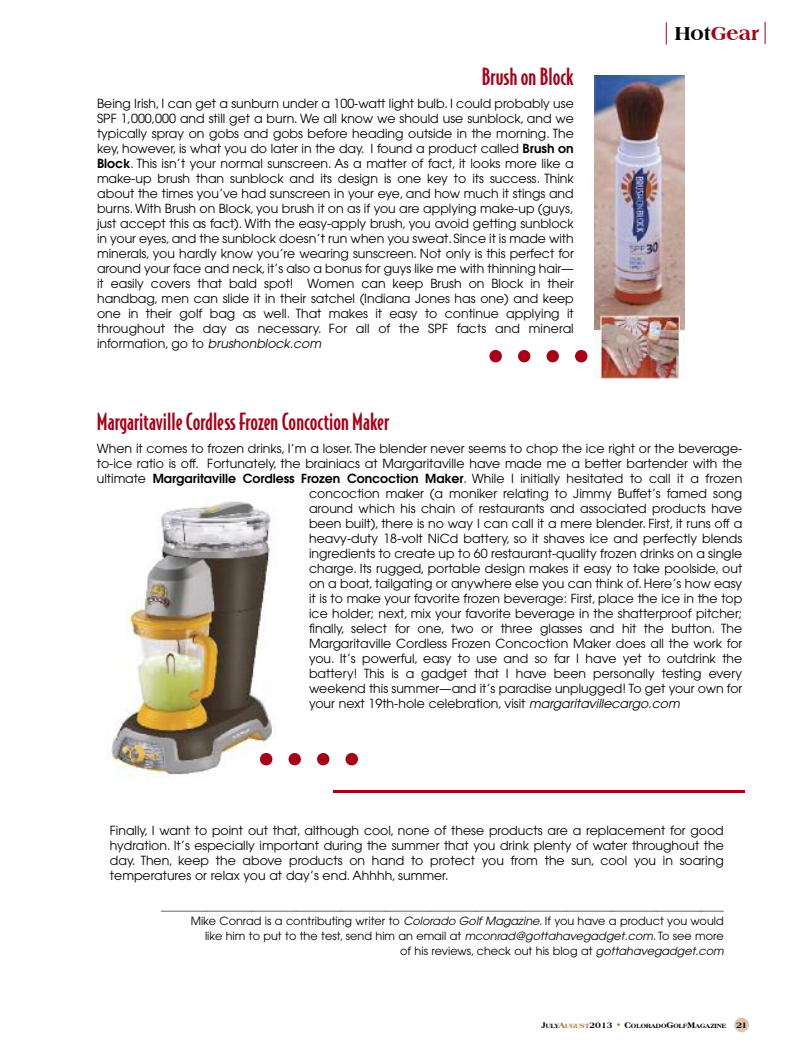
<style>
.page{position:relative;width:810px;height:1058px;background:#fff}
.page>*{position:absolute;margin:0;border:0;box-sizing:border-box;transform-origin:0 0}
.t1{font:500 22.5px "Bodega Sans";color:#a80016}
.t2{font:800 20px "Americana BT";color:#a80016}
.t3{font:12.5px/15px "Avant Garde";color:#000;text-align:justify}
.t4{font:11.25px/15px "Avant Garde";color:#000;text-align:right}
.t5{font:800 6.5px "Americana BT";color:#000105}
.s1{font-weight:600}
.s2{font-style:italic}
.s3{color:#000}
.s4{font-size:8.75px}
.s5{font-size:8.75px;color:#a87232}
.s6{color:#a87232}
</style>
<div class="page">
<div style="left:734px;top:1017px;width:15px;height:15px;background:#dcc7ad;border-radius:50%"></div>
<svg style="left:666px;top:22px;width:1px;height:22px"></svg>
<svg style="left:765px;top:22px;width:1px;height:22px"></svg>
<hr style="left:334px;top:790px;width:411px;height:3px;background:#a80016">
<img style="left:594px;top:75px;width:91px;height:303px">
<svg style="left:489px;top:350px;width:70px;height:12px"></svg>
<svg style="left:575px;top:350px;width:13px;height:12px"></svg>
<img style="left:107px;top:498px;width:165px;height:280px">
<svg style="left:260px;top:753px;width:70px;height:12px"></svg>
<svg style="left:346px;top:753px;width:12px;height:12px"></svg>
<h1 class="t1" style="left:482px;top:64px;width:93px">BrushonBlock</h1>
<p class="t3" style="left:97px;top:97px;width:478px">Being Irish, I can get a sunburn under a 100-watt light bulb. I could probably use SPF 1,000,000 and still get a burn. We all know we should use sunblock, and we typically spray on gobs and gobs before heading outside in the morning. The key, however, is what you do later in the day. I found a product called <span class="s1">Brush on Block</span>. This isn’t your normal sunscreen. As a matter of fact, it looks more like a make-up brush than sunblock and its design is one key to its success. Think about the times you’ve had sunscreen in your eye, and how much it stings and burns.With Brush on Block, you brush it on as if you are applying make-up (guys, just accept this as fact). With the easy-apply brush, you avoid getting sunblock in your eyes,and the sunblock doesn’t run when you sweat. Since it is made with minerals, you hardly know you’re wearing sunscreen. Not only is this perfect for around your face and neck, it’s also a bonus for guys like me with thinning hair— it easily covers that bald spot! Women can keep Brush on Block in their handbag, men can slide it in their satchel (Indiana Jones has one) and keep one in their golf bag as well. That makes it easy to continue applying it throughout the day as necessary. For all of the SPF facts and mineral information, go to <span class="s2">brushonblock.com</span></p>
<h2 class="t2" style="left:675px;top:21px;width:86px"><span class="s3">HOT</span>GEAR</h2>
<h1 class="t1" style="left:97px;top:409px;width:294px">MargaritavilleCordlessFrozenConcoction Maker</h1>
<p class="t3" style="left:97px;top:441px;width:647px">When it comes to frozen drinks, I’m a loser. The blender never seems to chop the ice right or the beverage-</p>
<p class="t3" style="left:97px;top:456px;width:647px">to-ice ratio is off. Fortunately, the brainiacs at Margaritaville have made me a better bartender with the</p>
<p class="t3" style="left:97px;top:471px;width:647px">ultimate <span class="s1">Margaritaville Cordless Frozen Concoction Maker</span>. While I initially hesitated to call it a frozen</p>
<p class="t3" style="left:309px;top:486px;width:435px">concoction maker (a moniker relating to Jimmy Buffet’s famed song</p>
<p class="t3" style="left:309px;top:501px;width:435px">around which his chain of restaurants and associated products have</p>
<p class="t3" style="left:309px;top:516px;width:435px">been built), there is no way I can call it a mere blender. First, it runs off a</p>
<p class="t3" style="left:309px;top:531px;width:435px">heavy-duty 18-volt NiCd battery, so it shaves ice and perfectly blends</p>
<p class="t3" style="left:309px;top:546px;width:435px">ingredients to create up to 60 restaurant-quality frozen drinks on a single</p>
<p class="t3" style="left:309px;top:561px;width:435px">charge. Its rugged, portable design makes it easy to take poolside, out</p>
<p class="t3" style="left:309px;top:576px;width:435px">on a boat, tailgating or anywhere else you can think of. Here’s how easy</p>
<p class="t3" style="left:309px;top:591px;width:435px">it is to make your favorite frozen beverage: First, place the ice in the top</p>
<p class="t3" style="left:309px;top:606px;width:435px">ice holder; next, mix your favorite beverage in the shatterproof pitcher;</p>
<p class="t3" style="left:309px;top:621px;width:435px">finally, select for one, two or three glasses and hit the button. The</p>
<p class="t3" style="left:309px;top:636px;width:435px">Margaritaville Cordless Frozen Concoction Maker does all the work for</p>
<p class="t3" style="left:309px;top:651px;width:435px">you. It’s powerful, easy to use and so far I have yet to outdrink the</p>
<p class="t3" style="left:309px;top:666px;width:435px">battery! This is a gadget that I have been personally testing every</p>
<p class="t3" style="left:309px;top:681px;width:435px">weekend this summer—and it’s paradise unplugged! To get your own for</p>
<p class="t3" style="left:309px;top:696px;width:372px">your next 19th-hole celebration, visit <span class="s2">margaritavillecargo.com</span></p>
<p class="t3" style="left:110px;top:823px;width:615px">Finally, I want to point out that, although cool, none of these products are a replacement for good hydration. It’s especially important during the summer that you drink plenty of water throughout the day. Then, keep the above products on hand to protect you from the sun, cool you in soaring temperatures or relax you at day’s end. Ahhhh, summer.</p>
<p class="t4" style="left:161px;top:899px;width:564px">____________________________________________________________________________________________________ Mike Conrad is a contributing writer to <span class="s2">Colorado Golf Magazine</span>. If you have a product you would<br>like him to put to the test, send him an email at <span class="s2">mconrad@gottahavegadget.com</span>. To see more<br>of his reviews, check out his blog at <span class="s2">gottahavegadget.com</span></p>
<p class="t5" style="left:542px;top:1021px;width:207px"><span class="s4">J</span>ULY<span class="s5">A</span><span class="s6">UGUST</span><span class="s4">2013</span> <span class="s5">•</span> <span class="s4">C</span>OLORADO<span class="s4">G</span>OLF<span class="s4">M</span>AGAZINE <span class="s4">21</span></p>
</div>
